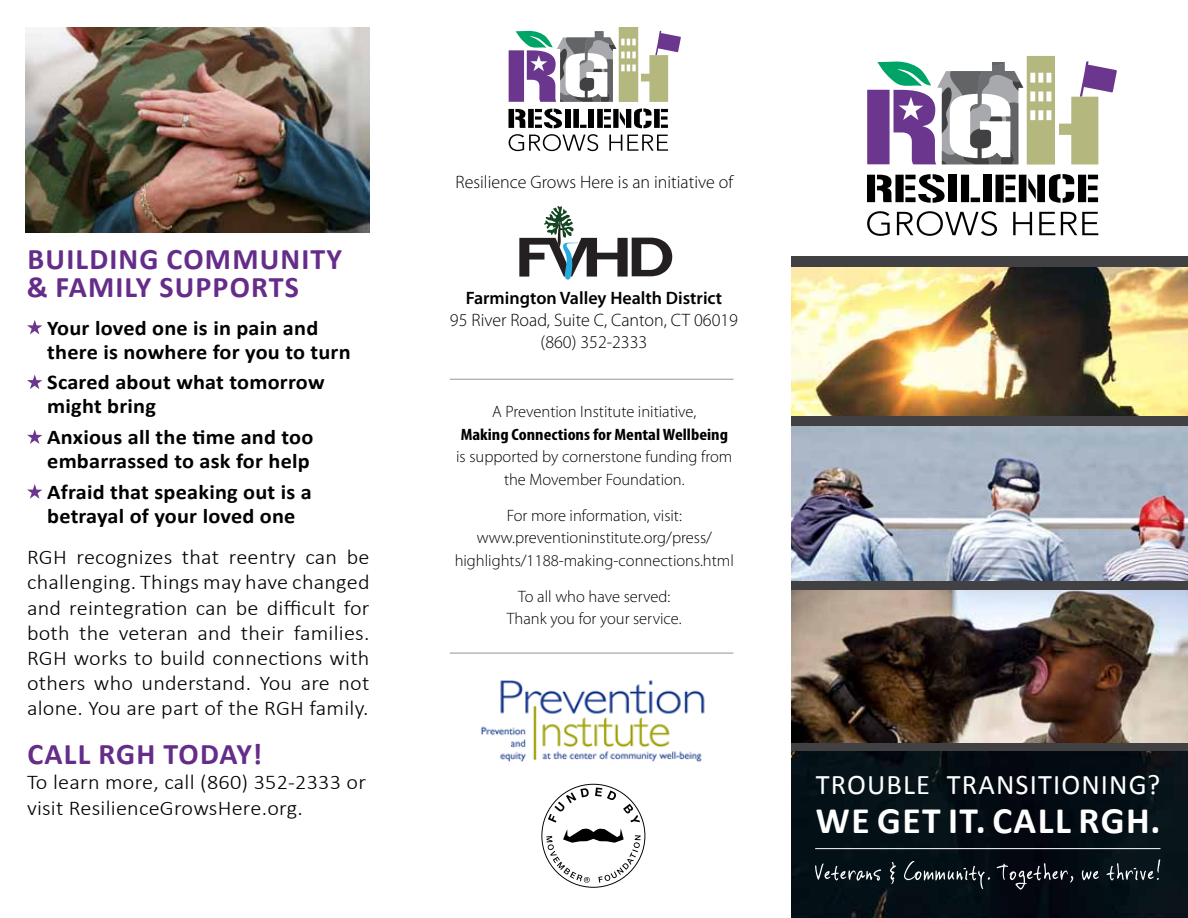
<style>
.page{position:relative;width:1188px;height:918px;background:#fff}
.page>*{position:absolute;margin:0;border:0;box-sizing:border-box;transform-origin:0 0}
.t1{font:700 37.5px "Calibri";letter-spacing:.04em;color:#fff}
.t2{font:700 30px/28.5px "Calibri";letter-spacing:.04em;color:#652d89}
.t3{font:28.5px "Calibri";letter-spacing:.04em;color:#fff}
.t4{font:300 21px/25.2px "Calibri";letter-spacing:.01em;color:#000;text-align:justify;scale:1.06 1}
.t5{font:700 21px/24px "Calibri";letter-spacing:.01em;color:#000;scale:1.06 1}
.t6{font:300 18px/21.6px "Myriad Pro";color:#000;text-align:center}
.t7{font:600 18px "Myriad Pro";color:#000}
.t8{font:300 16.5px/22.5px "Myriad Pro";color:#000;text-align:center}
.t9{font:700 condensed 16.5px "Myriad Pro";color:#000;scale:1.12 1}
</style>
<div class="page">
<img style="left:792px;top:267px;width:396px;height:651px">
<svg style="left:27px;top:320px;width:15px;height:15px"></svg>
<svg style="left:27px;top:375px;width:15px;height:14px"></svg>
<svg style="left:27px;top:429px;width:15px;height:15px"></svg>
<svg style="left:27px;top:484px;width:15px;height:15px"></svg>
<svg style="left:867px;top:56px;width:250px;height:109px"></svg>
<svg style="left:867px;top:174px;width:78px;height:29px"></svg>
<div style="left:948px;top:175px;width:9px;height:27px;background:#000"></div>
<svg style="left:961px;top:175px;width:19px;height:27px"></svg>
<div style="left:983px;top:175px;width:8px;height:27px;background:#000"></div>
<svg style="left:996px;top:174px;width:102px;height:29px"></svg>
<svg style="left:867px;top:211px;width:23px;height:25px"></svg>
<svg style="left:897px;top:211px;width:100px;height:25px"></svg>
<svg style="left:1013px;top:212px;width:19px;height:23px"></svg>
<svg style="left:1039px;top:212px;width:16px;height:23px"></svg>
<svg style="left:1061px;top:212px;width:37px;height:23px"></svg>
<svg style="left:509px;top:27px;width:172px;height:75px"></svg>
<svg style="left:508px;top:109px;width:54px;height:19px"></svg>
<div style="left:565px;top:109px;width:5px;height:19px;background:#000"></div>
<svg style="left:573px;top:109px;width:14px;height:19px"></svg>
<div style="left:588px;top:109px;width:6px;height:19px;background:#000"></div>
<svg style="left:597px;top:109px;width:71px;height:19px"></svg>
<svg style="left:509px;top:134px;width:89px;height:17px"></svg>
<svg style="left:609px;top:135px;width:59px;height:16px"></svg>
<svg style="left:815px;top:863px;width:66px;height:18px"></svg>
<svg style="left:890px;top:862px;width:6px;height:22px"></svg>
<svg style="left:904px;top:861px;width:86px;height:28px;background:#222c32"></svg>
<svg style="left:997px;top:863px;width:76px;height:27px;background:#24272f"></svg>
<svg style="left:1082px;top:870px;width:17px;height:10px"></svg>
<svg style="left:1106px;top:859px;width:54px;height:21px"></svg>
<hr style="left:815px;top:848px;width:345px;height:1px;background:#fff">
<img style="left:480px;top:680px;width:225px;height:83px">
<svg style="left:519px;top:206px;width:153px;height:74px"></svg>
<hr style="left:450px;top:653px;width:283px;height:1px;background:#939598">
<hr style="left:450px;top:379px;width:283px;height:1px;background:#939598">
<img style="left:26px;top:27px;width:343px;height:206px">
<div style="left:792px;top:742px;width:396px;height:9px;background:#414042"></div>
<img style="left:792px;top:590px;width:396px;height:152px">
<div style="left:792px;top:416px;width:396px;height:11px;background:#414042"></div>
<div style="left:792px;top:256px;width:396px;height:11px;background:#414042"></div>
<div style="left:792px;top:579px;width:396px;height:11px;background:#414042"></div>
<img style="left:792px;top:427px;width:396px;height:153px">
<svg style="left:541px;top:784px;width:104px;height:104px"></svg>
<p class="t6" style="left:456px;top:171px;width:279px">Resilience Grows Here is an initiative of</p>
<h2 class="t2" style="left:27px;top:244px;width:317px">Building Community &amp; Family Supports</h2>
<p class="t5" style="left:43px;top:316px;width:292px">Your loved one is in pain and there is nowhere for you to turn</p>
<p class="t5" style="left:47px;top:370px;width:263px">Scared about what tomorrow might bring</p>
<p class="t5" style="left:43px;top:425px;width:257px">Anxious all the time and too embarrassed to ask for help</p>
<p class="t5" style="left:43px;top:480px;width:255px">Afraid that speaking out is a betrayal of your loved one</p>
<p class="t4" style="left:27px;top:544px;width:325px">RGH recognizes that reentry can be challenging. Things may have changed and reintegration can be difficult for both the veteran and their families.<br>RGH works to build connections with others who understand. You are not alone. You are part of the RGH family.</p>
<h2 class="t2" style="left:28px;top:740px;width:236px">call rgh today!</h2>
<p class="t4" style="left:27px;top:769px;width:321px">To learn more, call (860) 352-2333 or visit ResilienceGrowsHere.org.</p>
<h3 class="t3" style="left:816px;top:767px;width:346px">TROUBLE TRANSITIONING?</h3>
<p class="t7" style="left:466px;top:287px;width:258px">Farmington Valley Health District</p>
<p class="t6" style="left:450px;top:309px;width:290px">95 River Road, Suite C, Canton, CT 06019 (860) 352-2333</p>
<p class="t8" style="left:492px;top:400px;width:206px">A Prevention Institute initiative,</p>
<p class="t9" style="left:461px;top:424px;width:240px">Making Connections for Mental Wellbeing</p>
<p class="t8" style="left:456px;top:445px;width:278px">is supported by cornerstone funding from the Movember Foundation.</p>
<p class="t8" style="left:455px;top:504px;width:281px">For more information, visit: www.preventioninstitute.org/press/ highlights/1188-making-connections.html</p>
<p class="t8" style="left:507px;top:585px;width:176px">To all who have served:<br>Thank you for your service.</p>
<h1 class="t1" style="left:816px;top:796px;width:286px">We get it. Call RGH</h1>
<h1 class="t1" style="left:1150px;top:796px;width:12px">.</h1>
</div>
